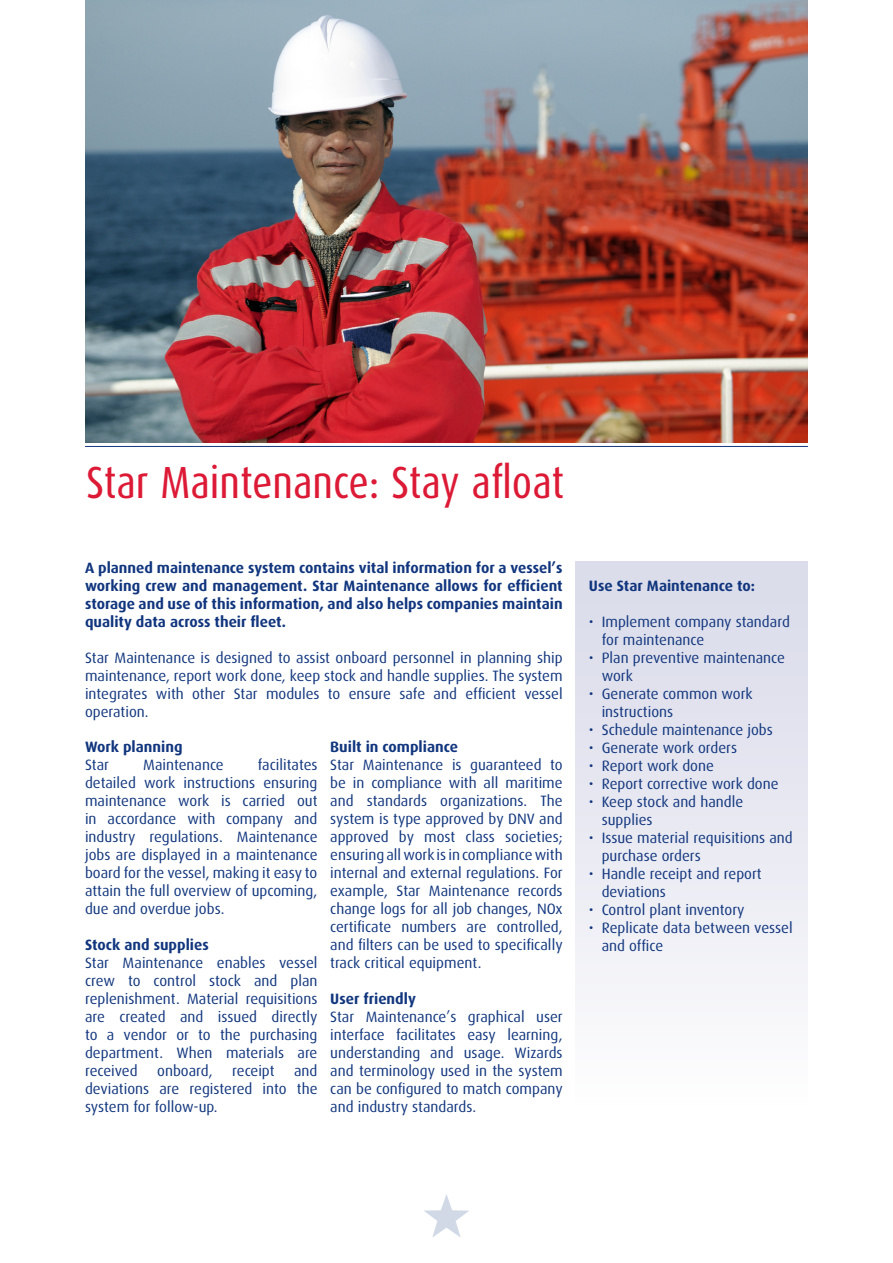
<style>
.page{position:relative;width:893px;height:1263px;background:#fff}
.page>*{position:absolute;margin:0;border:0;box-sizing:border-box;transform-origin:0 0}
.t1{font:45px "Dax Condensed";color:#dc1a36}
.t2{font:15px/18px "Dax";color:#11367e}
.t3{font:700 15px/18px "Dax";color:#11367e;text-align:justify}
</style>
<div class="page">
<div style="left:575px;top:562px;width:233px;height:544px;background:linear-gradient(to bottom,#d8d9e9,#fcfcfd)"></div>
<hr style="left:85px;top:446px;width:723px;height:1px;background:#14377d">
<svg style="left:424px;top:1194px;width:45px;height:43px"></svg>
<img style="left:85px;top:0;width:723px;height:442px">
<p class="t1" style="left:86px;top:456px;width:479px">Star Maintenance: Stay afloat</p>
<p class="t3" style="left:85px;top:559px;width:479px">A planned maintenance system contains vital information for a vessel’s working crew and management. Star Maintenance allows for efficient storage and use of this information, and also helps companies maintain quality data across their fleet.</p>
<p class="t2" style="left:85px;top:649px;width:479px;text-align:justify">Star Maintenance is designed to assist onboard personnel in planning ship maintenance, report work done, keep stock and handle supplies. The system integrates with other Star modules to ensure safe and efficient vessel operation.</p>
<p class="t3" style="left:85px;top:738px;width:99px">Work planning</p>
<p class="t2" style="left:85px;top:756px;width:26px">Star</p>
<p class="t2" style="left:143px;top:756px;width:82px">Maintenance</p>
<p class="t3" style="left:330px;top:738px;width:129px">Built in compliance</p>
<p class="t2" style="left:330px;top:756px;width:234px;text-align:justify">Star Maintenance is guaranteed to be in compliance with all maritime and standards organizations. The system is type approved by DNV and approved by most class societies; ensuring all work is in compliance with internal and external regulations. For example, Star Maintenance records change logs for all job changes, NOx certificate numbers are controlled, and filters can be used to specifically track critical equipment.</p>
<p class="t3" style="left:330px;top:990px;width:87px">User friendly</p>
<p class="t2" style="left:330px;top:1008px;width:234px;text-align:justify">Star Maintenance’s graphical user interface facilitates easy learning, understanding and usage. Wizards and terminology used in the system can be configured to match company and industry standards.</p>
<p class="t2" style="left:85px;top:756px;width:234px;text-align:justify;text-indent:173px">facilitates detailed work instructions ensuring maintenance work is carried out in accordance with company and industry regulations. Maintenance jobs are displayed in a maintenance board for the vessel, making it easy to attain the full overview of upcoming, due and overdue jobs.</p>
<p class="t3" style="left:85px;top:936px;width:125px">Stock and supplies</p>
<p class="t2" style="left:85px;top:954px;width:234px;text-align:justify">Star Maintenance enables vessel crew to control stock and plan replenishment. Material requisitions are created and issued directly to a vendor or to the purchasing department. When materials are received</p>
<p class="t2" style="left:85px;top:1062px;width:234px;text-align:justify;text-indent:209px">and deviations are registered into the system for follow-up.</p>
<p class="t2" style="left:157px;top:1062px;width:57px">onboard,</p>
<p class="t2" style="left:232px;top:1062px;width:44px">receipt</p>
<p class="t3" style="left:589px;top:577px;width:168px">Use Star Maintenance to:</p>
<p class="t2" style="left:602px;top:613px;width:190px;text-indent:-13px">• Implement company standard for maintenance</p>
<p class="t2" style="left:602px;top:649px;width:185px;text-indent:-13px">• Plan preventive maintenance work</p>
<p class="t2" style="left:602px;top:685px;width:152px;text-indent:-13px">• Generate common work instructions</p>
<p class="t2" style="left:589px;top:721px;width:185px">• Schedule maintenance jobs</p>
<p class="t2" style="left:589px;top:739px;width:150px">• Generate work orders</p>
<p class="t2" style="left:589px;top:757px;width:126px">• Report work done</p>
<p class="t2" style="left:589px;top:775px;width:191px">• Report corrective work done</p>
<p class="t2" style="left:602px;top:793px;width:143px;text-indent:-13px">• Keep stock and handle supplies</p>
<p class="t2" style="left:602px;top:829px;width:193px;text-indent:-13px">• Issue material requisitions and purchase orders</p>
<p class="t2" style="left:602px;top:865px;width:161px;text-indent:-13px">• Handle receipt and report deviations</p>
<p class="t2" style="left:589px;top:901px;width:157px">• Control plant inventory</p>
<p class="t2" style="left:602px;top:919px;width:192px;text-indent:-13px">• Replicate data between vessel and office</p>
</div>
